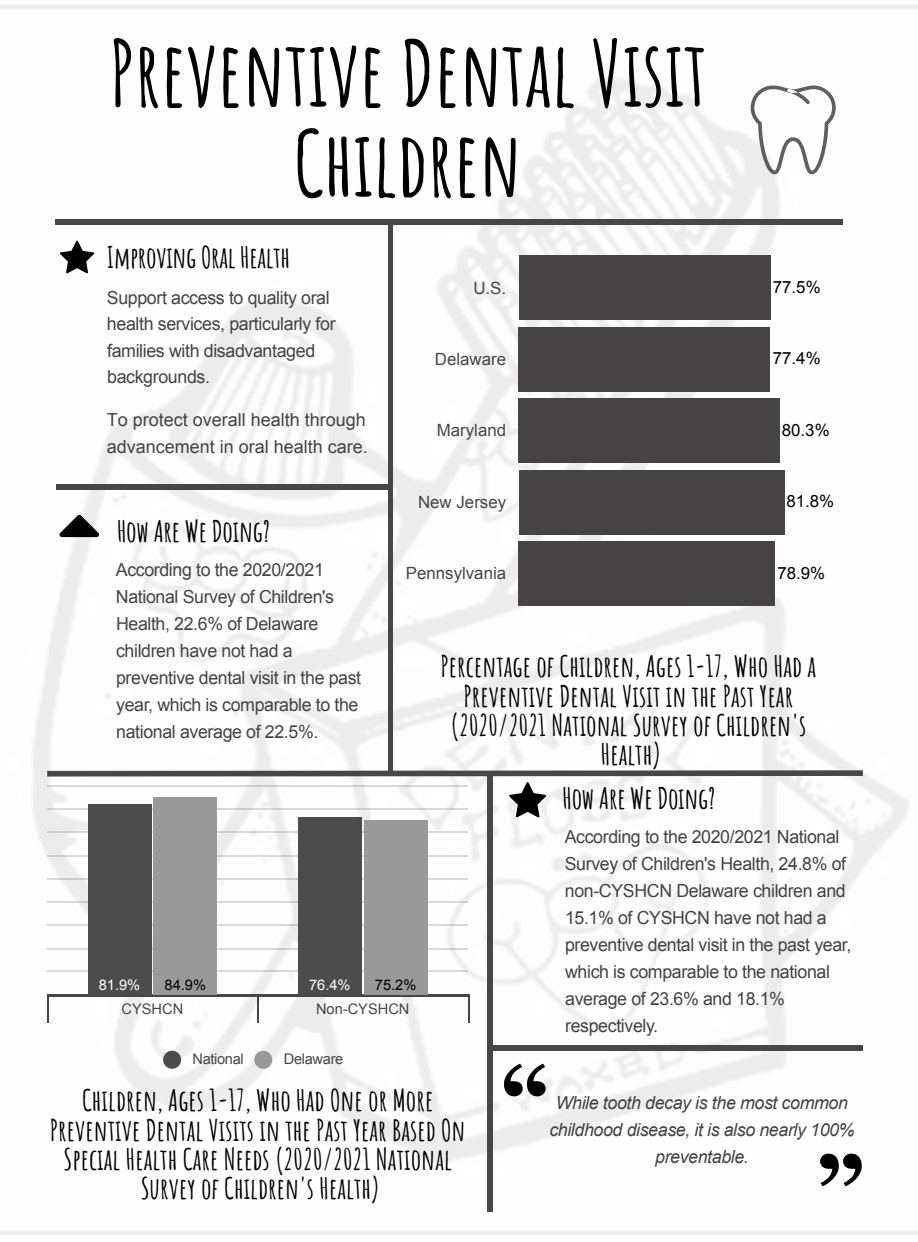
<style>
.page{position:relative;width:918px;height:1242px;background:#fff}
.page>*{position:absolute;margin:0;border:0;box-sizing:border-box;transform-origin:0 0}
.t1{font:700 90px/90px "Amatic SC";letter-spacing:-.005em;color:#000;text-align:center}
.t2{font:700 29.25px/29.2px "Amatic SC";color:#000;text-align:center}
.t3{font:18px/27px "Arial";letter-spacing:-.02em;color:#454242}
.t4{font:italic 18px/27px "Arial";letter-spacing:-.02em;color:#454242;text-align:center}
.t5{font:18px/27px "Arial";color:#454242}
.t6{font:16.8px "Arial";color:#464646}
.t7{font:16.8px "Arial";color:#000}
.t8{font:14.7px "Arial";letter-spacing:-.025em;color:#464646}
.t9{font:14.7px "Arial";color:#464646}
.t10{font:14.7px "Arial";color:#fff}
.t11{font:14.7px "Arial";color:#000}
</style>
<div class="page">
<img style="left:0;top:5px;width:918px;height:1230px">
<svg style="left:751px;top:86px;width:85px;height:88px"></svg>
<div style="left:519px;top:256px;width:252px;height:64px;background:#454343"></div>
<div style="left:519px;top:327px;width:251px;height:65px;background:#454343"></div>
<div style="left:519px;top:399px;width:261px;height:64px;background:#454343"></div>
<div style="left:519px;top:470px;width:266px;height:65px;background:#454343"></div>
<div style="left:519px;top:542px;width:256px;height:64px;background:#454343"></div>
<div style="left:55px;top:219px;width:788px;height:6px;background:#474747"></div>
<svg style="left:60px;top:241px;width:34px;height:32px"></svg>
<svg style="left:60px;top:515px;width:39px;height:22px"></svg>
<div style="left:388px;top:225px;width:5px;height:550px;background:#474747"></div>
<div style="left:487px;top:774px;width:6px;height:438px;background:#474747"></div>
<div style="left:493px;top:1045px;width:370px;height:6px;background:#474747"></div>
<div style="left:56px;top:484px;width:333px;height:5px;background:#474747"></div>
<hr style="left:47px;top:831px;width:421px;height:1px;background:#d7d7d7">
<hr style="left:47px;top:855px;width:421px;height:1px;background:#464646;opacity:.2">
<hr style="left:47px;top:879px;width:421px;height:1px;background:#464646;opacity:.2">
<hr style="left:47px;top:901px;width:421px;height:1px;background:#464646;opacity:.2">
<hr style="left:47px;top:925px;width:421px;height:1px;background:#d9d9d9">
<hr style="left:47px;top:948px;width:421px;height:2px;background:#464646;opacity:.2">
<hr style="left:47px;top:971px;width:421px;height:1px;background:#464646;opacity:.2">
<hr style="left:47px;top:994px;width:421px;height:2px;background:#464646;opacity:.2">
<hr style="left:47px;top:995px;width:423px;height:2px;background:#464646">
<svg style="left:47px;top:994px;width:1px;height:29px"></svg>
<svg style="left:258px;top:994px;width:1px;height:29px"></svg>
<svg style="left:468px;top:994px;width:1px;height:29px"></svg>
<div style="left:88px;top:804px;width:63px;height:190px;background:#4c4c4c"></div>
<div style="left:154px;top:797px;width:63px;height:197px;background:#999"></div>
<div style="left:298px;top:817px;width:64px;height:177px;background:#4c4c4c"></div>
<div style="left:364px;top:820px;width:64px;height:174px;background:#999"></div>
<svg style="left:163px;top:1051px;width:18px;height:18px"></svg>
<svg style="left:254px;top:1051px;width:18px;height:18px"></svg>
<svg style="left:42px;top:768px;width:827px;height:49px"></svg>
<svg style="left:820px;top:1154px;width:42px;height:32px"></svg>
<svg style="left:504px;top:1064px;width:42px;height:32px"></svg>
<h1 class="t1" style="left:109px;top:23px;width:600px">Preventive Dental Visit<br>Children</h1>
<h2 class="t2" style="left:107px;top:240px;width:185px">Improving Oral Health</h2>
<p class="t3" style="left:107px;top:284px;width:230px;line-height:26.5px">Support access to quality oral health services, particularly for families with disadvantaged backgrounds.</p>
<p class="t5" style="left:107px;top:406px;width:263px">To protect overall health through advancement in oral health care.</p>
<p class="t6" style="left:473px;top:276px;width:34px">U.S.</p>
<p class="t6" style="left:435px;top:348px;width:73px">Delaware</p>
<p class="t6" style="left:437px;top:419px;width:71px">Maryland</p>
<p class="t6" style="left:418px;top:491px;width:90px">New Jersey</p>
<p class="t7" style="left:773px;top:275px;width:49px">77.5%</p>
<p class="t7" style="left:773px;top:347px;width:49px">77.4%</p>
<p class="t7" style="left:782px;top:418px;width:49px">80.3%</p>
<p class="t7" style="left:786px;top:490px;width:49px">81.8%</p>
<h2 class="t2" style="left:117px;top:515px;width:155px">How Are We Doing?</h2>
<p class="t3" style="left:116px;top:556px;width:247px">According to the 2020/2021<br>National Survey of Children's<br>Health, 22.6% of Delaware children have not had a preventive dental visit in the past year, which is comparable to the national average of 22.5%.</p>
<p class="t6" style="left:406px;top:562px;width:102px">Pennsylvania</p>
<p class="t7" style="left:777px;top:561px;width:49px">78.9%</p>
<h2 class="t2" style="left:441px;top:650px;width:377px">Percentage of Children, Ages 1-17, Who Had a Preventive Dental Visit in the Past Year (2020/2021 National Survey of Children's Health)</h2>
<p class="t10" style="left:99px;top:975px;width:43px">81.9%</p>
<p class="t11" style="left:165px;top:975px;width:43px">84.9%</p>
<p class="t10" style="left:309px;top:975px;width:43px">76.4%</p>
<p class="t11" style="left:375px;top:975px;width:43px">75.2%</p>
<p class="t8" style="left:122px;top:998px;width:63px">CYSHCN</p>
<p class="t9" style="left:316px;top:998px;width:95px">Non-CYSHCN</p>
<p class="t8" style="left:192px;top:1049px;width:53px">National</p>
<p class="t8" style="left:284px;top:1049px;width:61px">Delaware</p>
<h2 class="t2" style="left:50px;top:1084px;width:417px">Children, Ages 1-17, Who Had One or More Preventive Dental Visits in the Past Year Based On Special Health Care Needs (2020/2021 National Survey of Children's Health)</h2>
<h2 class="t2" style="left:562px;top:781px;width:155px">How Are We Doing?</h2>
<p class="t3" style="left:565px;top:823px;width:288px">According to the 2020/2021 National<br>Survey of Children's Health, 24.8% of non-CYSHCN Delaware children and<br>15.1% of CYSHCN have not had a preventive dental visit in the past year, which is comparable to the national average of 23.6% and 18.1% respectively.</p>
<p class="t4" style="left:549px;top:1090px;width:307px">While tooth decay is the most common childhood disease, it is also nearly 100% preventable.</p>
</div>
